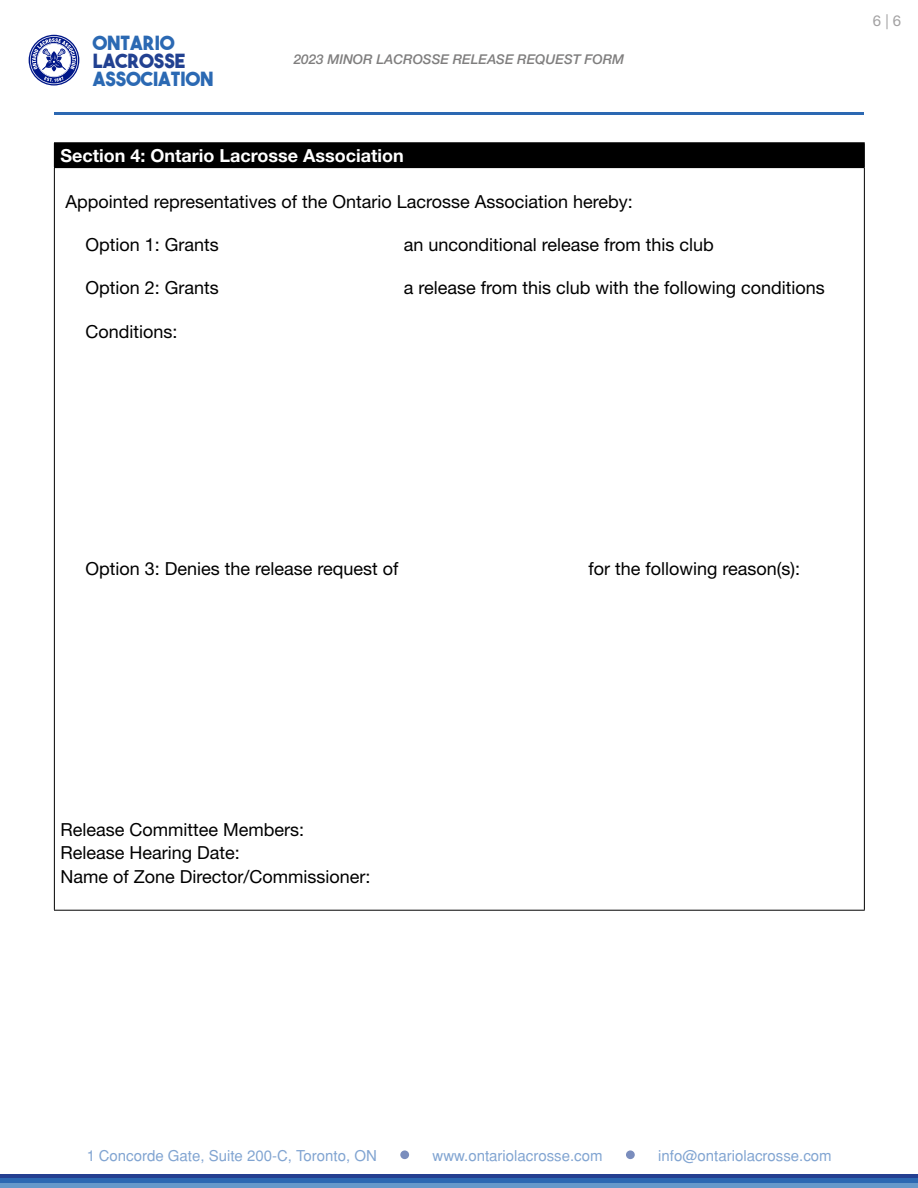
<style>
.page{position:relative;width:918px;height:1188px;background:#fff}
.page>*{position:absolute;margin:0;border:0;box-sizing:border-box;transform-origin:0 0}
.t1{font:19.5px "The Bold Font";color:#2b69b3}
.t2{font:19.5px "The Bold Font";color:#224191}
.t3{font:18px/23.2px "Helvetica Neue LT Std";color:#000}
.t4{font:700 18px "Helvetica Neue LT Std";color:#fff}
.t5{font:15px "Helvetica";color:#2d68b3}
.t6{font:15px "Helvetica Neue LT Std";color:#a2a1a2}
.t7{font:italic 500 13.5px "Helvetica Neue";color:#7f7e7e}
</style>
<div class="page">
<hr style="left:54px;top:112px;width:810px;height:2px;background:#2c68b2">
<svg style="left:626px;top:1150px;width:9px;height:9px"></svg>
<svg style="left:400px;top:1150px;width:9px;height:9px"></svg>
<svg style="left:29px;top:35px;width:50px;height:51px"></svg>
<svg style="left:30px;top:36px;width:48px;height:48px"></svg>
<hr style="left:0;top:1174px;width:918px;height:4px;background:#243f91">
<div style="left:0;top:1178px;width:918px;height:5px;background:#2c68b2"></div>
<div style="left:0;top:1183px;width:918px;height:5px;background:#6598ca"></div>
<div style="left:54px;top:143px;width:810px;height:25px;background:#000"></div>
<hr style="left:54px;top:142px;width:811px;height:1px;background:#000">
<svg style="left:864px;top:143px;width:1px;height:24px"></svg>
<hr style="left:54px;top:167px;width:811px;height:1px;background:#000">
<hr style="left:54px;top:168px;width:1px;height:742px;background:#000">
<hr style="left:864px;top:168px;width:1px;height:742px;background:#000">
<hr style="left:54px;top:910px;width:811px;height:1px;background:#000">
<p class="t1" style="left:93px;top:30px;width:83px">ONTARIO</p>
<p class="t2" style="left:93px;top:48px;width:94px">LACROSSE</p>
<p class="t1" style="left:93px;top:66px;width:122px">ASSOCIATION</p>
<p class="t7" style="left:294px;top:51px;width:332px">2023 MINOR LACROSSE RELEASE REQUEST FORM</p>
<p class="t4" style="left:60px;top:144px;width:345px">Section 4: Ontario Lacrosse Association</p>
<p class="t3" style="left:65px;top:190px;width:569px">Appointed representatives of the Ontario Lacrosse Association hereby:</p>
<p class="t3" style="left:85px;top:233px;width:135px">Option 1: Grants</p>
<p class="t3" style="left:404px;top:233px;width:312px">an unconditional release from this club</p>
<p class="t3" style="left:85px;top:276px;width:135px">Option 2: Grants</p>
<p class="t3" style="left:404px;top:276px;width:423px">a release from this club with the following conditions</p>
<p class="t3" style="left:85px;top:319px;width:94px">Conditions:</p>
<p class="t6" style="left:873px;top:12px;width:30px">6 | 6</p>
<p class="t3" style="left:85px;top:557px;width:315px">Option 3: Denies the release request of</p>
<p class="t3" style="left:589px;top:557px;width:213px">for the following reason(s):</p>
<p class="t3" style="left:60px;top:818px;width:312px">Release Committee Members:<br>Release Hearing Date:<br>Name of Zone Director/Commissioner:</p>
<p class="t5" style="left:86px;top:1146px;width:292px">1 Concorde Gate, Suite 200-C, Toronto, ON</p>
<p class="t5" style="left:433px;top:1146px;width:172px">www.ontariolacrosse.com</p>
<p class="t5" style="left:658px;top:1146px;width:175px">info@ontariolacrosse.com</p>
</div>
